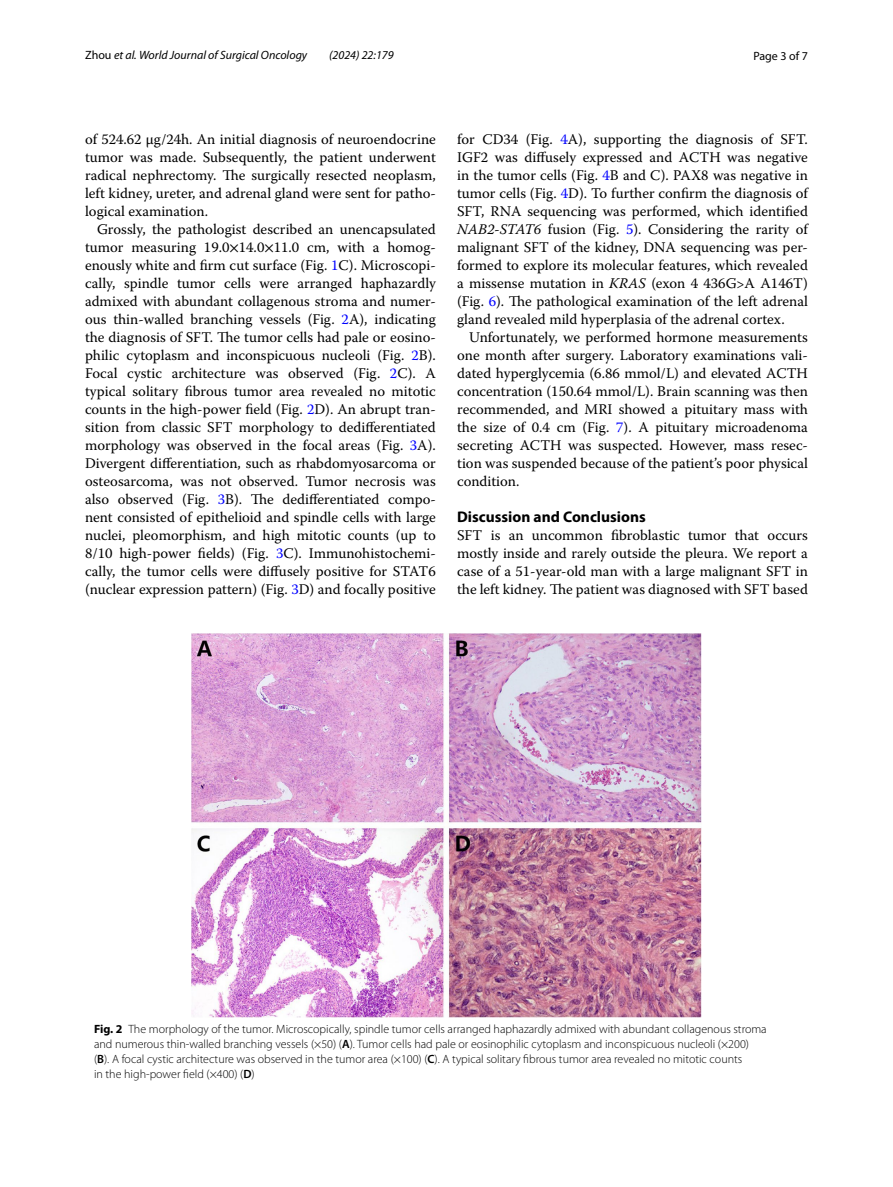
<style>
.page{position:relative;width:893px;height:1187px;background:#fff}
.page>*{position:absolute;margin:0;border:0;box-sizing:border-box;transform-origin:0 0}
.t1{font:700 15.45px "Myriad Pro";color:#000}
.t2{font:14.7px/18px "Warnock Pro";color:#000;text-align:justify}
.t3{font:300 12px/15px "Myriad Pro";color:#000}
.t4{font:italic 12px "Myriad Pro";color:#000}
.t5{font:12px "Myriad Pro";color:#000}
.s1{font-style:normal}
.s2{font-family:"STIX"}
.s3{color:#00f}
.s4{font-style:italic}
.s5{font-weight:700}
.s6{font-weight:600}
</style>
<div class="page">
<img style="left:191px;top:633px;width:511px;height:384px">
<p class="t4" style="left:85px;top:48px;width:224px"><span class="s1">Zhou</span> et al. World Journal of Surgical Oncology</p>
<p class="t4" style="left:329px;top:48px;width:66px">(2024) 22:179</p>
<p class="t5" style="left:753px;top:48px;width:56px">Page 3 of 7</p>
<p class="t2" style="left:85px;top:130px;width:352px">of 524.62 μg/24h. An initial diagnosis of neuroendocrine tumor was made. Subsequently, the patient underwent radical nephrectomy. The surgically resected neoplasm, left kidney, ureter, and adrenal gland were sent for patho&shy;logical examination.</p>
<p class="t2" style="left:85px;top:220px;width:352px;text-indent:12px">Grossly, the pathologist described an unencapsulated tumor measuring 19.0<span class="s2">×</span>14.0<span class="s2">×</span>11.0 cm, with a homog&shy;enously white and firm cut surface (Fig. <span class="s3">1</span>C). Microscopi&shy;cally, spindle tumor cells were arranged haphazardly admixed with abundant collagenous stroma and numer&shy;ous thin-walled branching vessels (Fig. <span class="s3">2</span>A), indicating the diagnosis of SFT. The tumor cells had pale or eosino&shy;philic cytoplasm and inconspicuous nucleoli (Fig. <span class="s3">2</span>B).<br>Focal cystic architecture was observed (Fig. <span class="s3">2</span>C). A typical solitary fibrous tumor area revealed no mitotic counts in the high-power field (Fig. <span class="s3">2</span>D). An abrupt tran&shy;sition from classic SFT morphology to dedifferentiated morphology was observed in the focal areas (Fig. <span class="s3">3</span>A).<br>Divergent differentiation, such as rhabdomyosarcoma or osteosarcoma, was not observed. Tumor necrosis was also observed (Fig. <span class="s3">3</span>B). The dedifferentiated compo&shy;nent consisted of epithelioid and spindle cells with large nuclei, pleomorphism, and high mitotic counts (up to 8/10 high-power fields) (Fig. <span class="s3">3</span>C). Immunohistochemi&shy;cally, the tumor cells were diffusely positive for STAT6 (nuclear expression pattern) (Fig. <span class="s3">3</span>D) and focally positive</p>
<p class="t2" style="left:457px;top:130px;width:352px">for CD34 (Fig. <span class="s3">4</span>A), supporting the diagnosis of SFT.<br>IGF2 was diffusely expressed and ACTH was negative in the tumor cells (Fig. <span class="s3">4</span>B and C). PAX8 was negative in tumor cells (Fig. <span class="s3">4</span>D). To further confirm the diagnosis of SFT, RNA sequencing was performed, which identified <span class="s4">NAB2-STAT6</span> fusion (Fig. <span class="s3">5</span>). Considering the rarity of malignant SFT of the kidney, DNA sequencing was per&shy;formed to explore its molecular features, which revealed a missense mutation in <span class="s4">KRAS</span> (exon 4 436G&gt;A A146T) (Fig. <span class="s3">6</span>). The pathological examination of the left adrenal gland revealed mild hyperplasia of the adrenal cortex.</p>
<p class="t2" style="left:457px;top:328px;width:352px;text-indent:12px">Unfortunately, we performed hormone measurements one month after surgery. Laboratory examinations vali&shy;dated hyperglycemia (6.86 mmol/L) and elevated ACTH concentration (150.64 mmol/L). Brain scanning was then recommended, and MRI showed a pituitary mass with the size of 0.4 cm (Fig. <span class="s3">7</span>). A pituitary microadenoma secreting ACTH was suspected. However, mass resec&shy;tion was suspended because of the patient’s poor physical condition.</p>
<p class="t1" style="left:457px;top:506px;width:190px">Discussion and Conclusions</p>
<p class="t2" style="left:457px;top:526px;width:352px">SFT is an uncommon fibroblastic tumor that occurs mostly inside and rarely outside the pleura. We report a case of a 51-year-old man with a large malignant SFT in the left kidney. The patient was diagnosed with SFT based</p>
<p class="t3" style="left:94px;top:1021px;width:674px"><span class="s5">Fig. 2</span> The morphology of the tumor. Microscopically, spindle tumor cells arranged haphazardly admixed with abundant collagenous stroma and numerous thin-walled branching vessels (×50) (<span class="s6">A</span>). Tumor cells had pale or eosinophilic cytoplasm and inconspicuous nucleoli (×200) (<span class="s6">B</span>). A focal cystic architecture was observed in the tumor area (×100) (<span class="s6">C</span>). A typical solitary fibrous tumor area revealed no mitotic counts<br>in the high-power field (×400) (<span class="s6">D</span>)</p>
</div>
